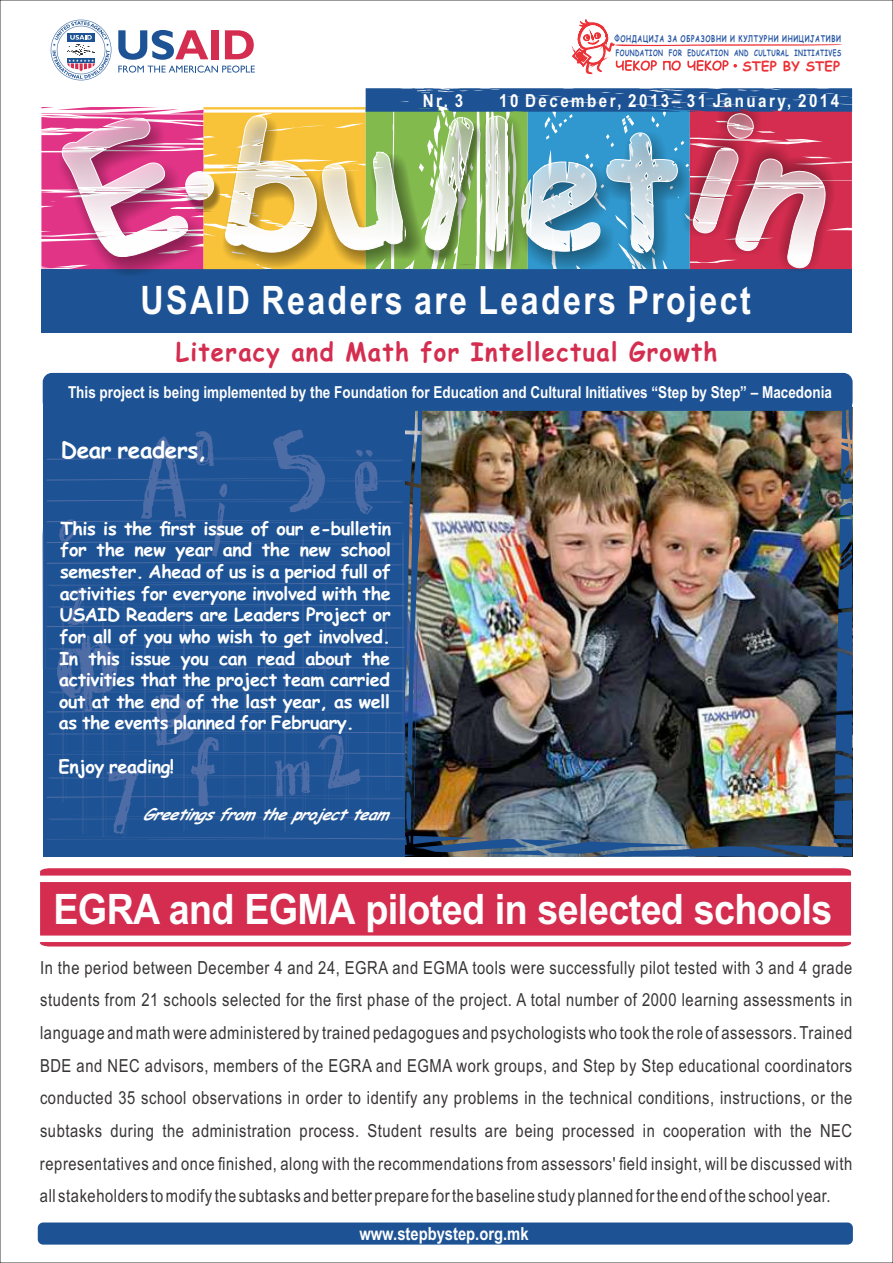
<style>
.page{position:relative;width:893px;height:1263px;background:#fff}
.page>*{position:absolute;margin:0;border:0;box-sizing:border-box;transform-origin:0 0}
.t1{font:700 42px "Arial Narrow";letter-spacing:-.015em;color:#fefefe;scale:1.09 1}
.t2{font:700 39.15px "Arial Narrow";letter-spacing:.06em;color:#fefefe}
.t3{font:700 25.65px "Comic Sans MS";letter-spacing:.055em;color:#d42d4f;scale:.93 1}
.t4{font:700 22.5px "Comic Sans MS";letter-spacing:-.02em;color:#fefefe}
.t5{font:18px/32.5px "Arial Narrow";letter-spacing:.03em;color:#373435;text-align:justify}
.t6{font:700 18px/21.6px "Comic Sans MS";letter-spacing:-.02em;color:#fefefe;text-align:justify}
.t7{font:700 18px "Arial Narrow";letter-spacing:.135em;color:#fefefe}
.t8{font:700 18px "Arial Narrow";color:#fefefe}
.t9{font:700 16.5px "Arial Narrow";color:#fefefe}
.t10{font:italic 700 15.9px "Comic Sans MS";color:#fefefe}
.t11{font:700 13.35px "Comic Sans MS";letter-spacing:.01em;color:#ed3237}
.t12{font:700 9.3px "Comic Sans MS";letter-spacing:.105em;color:#2957a4;scale:.71 1}
.t13{font:700 8.7px "Comic Sans MS";letter-spacing:.07em;color:#2957a4;scale:.69 1}
</style>
<div class="page">
<svg style="left:578px;top:19px;width:264px;height:27px"></svg>
<svg style="left:118px;top:30px;width:80px;height:5px"></svg>
<div style="left:211px;top:30px;width:8px;height:29px;background:#d42d4f"></div>
<svg style="left:225px;top:30px;width:25px;height:5px"></svg>
<svg style="left:51px;top:20px;width:57px;height:53px"></svg>
<div style="left:38px;top:1222px;width:815px;height:22px;background:#1d5394;border-radius:5px"></div>
<svg style="left:40px;top:868px;width:811px;height:78px;fill:#d42d4f"></svg>
<div style="left:41px;top:269px;width:811px;height:63px;background:#1d5394"></div>
<svg style="left:61px;top:35px;width:765px;height:240px"></svg>
<img style="left:41px;top:88px;width:811px;height:181px">
<img style="left:404px;top:407px;width:448px;height:449px">
<div style="left:43px;top:399px;width:361px;height:458px;background:#1d5394"></div>
<svg style="left:42px;top:430px;width:364px;height:410px"></svg>
<div style="left:43px;top:373px;width:810px;height:38px;background:#1d5394;border-radius:9px"></div>
<p class="t12" style="left:620px;top:34px;width:313px">ОНДАЦИЈА ЗА ОБРАЗОВНИ И КУЛТУРНИ ИНИЦИЈАТИВИ</p>
<p class="t13" style="left:616px;top:49px;width:328px">FOUNDATION FOR EDUCATION AND CULTURAL INITIATIVES</p>
<p class="t11" style="left:742px;top:60px;width:99px">STEP BY STEP</p>
<p class="t7" style="left:423px;top:94px;width:42px">Nr. 3</p>
<p class="t7" style="left:499px;top:94px;width:341px">10 December, 2013– 31 January, 2014</p>
<h2 class="t2" style="left:141px;top:286px;width:612px">USAID Readers are Leaders Project</h2>
<h3 class="t3" style="left:176px;top:341px;width:584px">Literacy and Math for Intellectual Growth</h3>
<p class="t9" style="left:68px;top:386px;width:765px">This project is being implemented by the Foundation for Education and Cultural Initiatives “Step by Step” – Macedonia</p>
<p class="t4" style="left:61px;top:440px;width:148px">Dear readers,</p>
<p class="t6" style="left:59px;top:519px;width:334px">This is the first issue of our e-bulletin for the new year and the new school semester. Ahead of us is a period full of activities for everyone involved with the USAID Readers are Leaders Project or for all of you who wish to get involved.<br>In this issue you can read about the activities that the project team carried out at the end of the last year, as well as the events planned for February.</p>
<p class="t6" style="left:59px;top:757px;width:117px">Enjoy reading!</p>
<p class="t10" style="left:142px;top:807px;width:256px">Greetings fromtheprojectteam</p>
<h1 class="t1" style="left:53px;top:894px;width:716px">EGRA and EGMA piloted in selected schools</h1>
<p class="t5" style="left:40px;top:953px;width:814px">In the period between December 4 and 24, EGRA and EGMA tools were successfully pilot tested with 3 and 4 grade students from 21 schools selected for the first phase of the project. A total number of 2000 learning assessments in language and math were administered by trained pedagogues and psychologists who took the role of assessors. Trained BDE and NEC advisors, members of the EGRA and EGMA work groups, and Step by Step educational coordinators conducted 35 school observations in order to identify any problems in the technical conditions, instructions, or the subtasks during the administration process. Student results are being processed in cooperation with the NEC representatives and once finished, along with the recommendations from assessors' field insight, will be discussed with all stakeholders to modify the subtasks and better prepare for the baseline study planned for the end of the school year.</p>
<p class="t8" style="left:359px;top:1226px;width:171px">www.stepbystep.org.mk</p>
</div>
